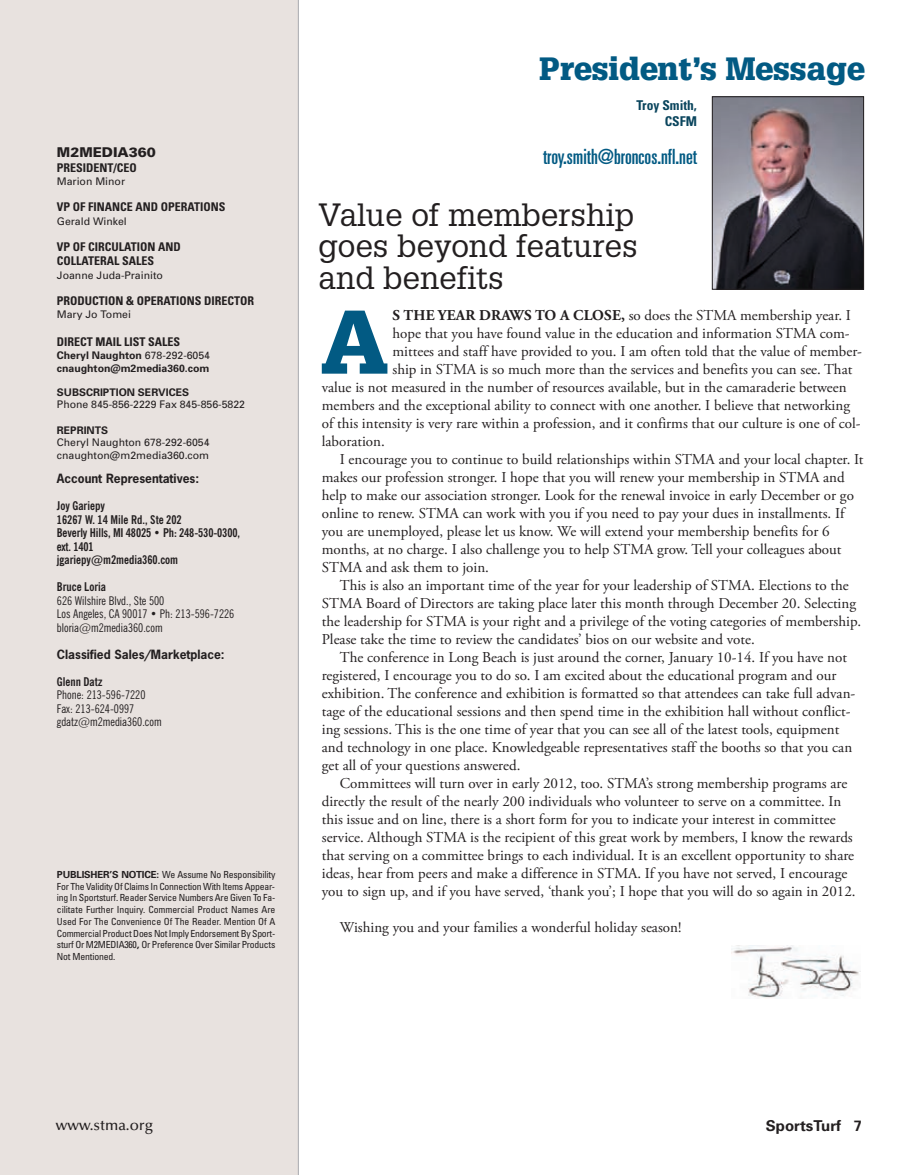
<style>
.page{position:relative;width:918px;height:1175px;background:#fff}
.page>*{position:absolute;margin:0;border:0;box-sizing:border-box;transform-origin:0 0}
.t1{font:900 88.05px "Glypha";color:#025a83}
.t2{font:31.5px/31.5px "Glypha";color:#231f20}
.t3{font:900 31.5px "Glypha";color:#025a83}
.t4{font:ultra-condensed 21px "Univers";color:#025a83}
.t5{font:15px "Adobe Garamond Pro";color:#231f20}
.t6{font:500 15px "Optima";color:#231f20}
.t7{font:700 15px "Univers";color:#231f20}
.t8{font:700 condensed 13.5px/16.5px "Univers";color:#0a455d;text-align:right}
.t9{font:900 13.5px "Univers";color:#231f20}
.t10{font:condensed 12px/13.5px "News Gothic BT";color:#231f20}
.t11{font:700 condensed 12px/14.4px "Univers";color:#231f20}
.t12{font:700 condensed 12px/13.5px "News Gothic BT";color:#231f20}
.t13{font:700 12px "News Gothic";color:#231f20}
.t14{font:10.5px/12.6px "Univers";color:#231f20}
.t15{font:700 10.5px/12.6px "Univers";color:#231f20}
.t16{font:condensed 9.75px/11.7px "Univers";letter-spacing:-.02em;color:#231f20;text-align:justify}
.s1{font-weight:400}
.s2{font-weight:700}
.s3{font-weight:700;font-stretch:normal}
</style>
<div class="page">
<div style="left:0;top:0;width:299px;height:1174px;background:#e8e2df"></div>
<img style="left:714px;top:98px;width:148px;height:190px">
<div style="left:712px;top:96px;width:152px;height:194px;border:1px solid #231f20"></div>
<img style="left:732px;top:945px;width:129px;height:53px">
<p class="t9" style="left:57px;top:147px;width:100px">M2MEDIA360</p>
<p class="t11" style="left:57px;top:161px;width:81px">PRESIDENT/CEO</p>
<p class="t14" style="left:57px;top:176px;width:70px">Marion Minor</p>
<p class="t11" style="left:57px;top:201px;width:170px">VP OF FINANCE AND OPERATIONS</p>
<p class="t14" style="left:57px;top:215px;width:71px">Gerald Winkel</p>
<p class="t11" style="left:57px;top:241px;width:125px">VP OF CIRCULATION AND<br>COLLATERAL SALES</p>
<p class="t14" style="left:57px;top:269px;width:107px">Joanne Juda-Prainito</p>
<p class="t11" style="left:57px;top:295px;width:199px">PRODUCTION &amp; OPERATIONS DIRECTOR</p>
<p class="t14" style="left:57px;top:309px;width:76px">Mary Jo Tomei</p>
<p class="t11" style="left:57px;top:336px;width:125px">DIRECT MAIL LIST SALES</p>
<p class="t15" style="left:57px;top:350px;width:155px">Cheryl Naughton <span class="s1">678-292-6054 </span>cnaughton@m2media360.com</p>
<p class="t14" style="left:57px;top:386px;width:190px"><span class="s2">SUBSCRIPTION SERVICES<br></span>Phone 845-856-2229 Fax 845-856-5822</p>
<p class="t14" style="left:57px;top:424px;width:154px"><span class="s2">REPRINTS<br></span>Cheryl Naughton 678-292-6054 cnaughton@m2media360.com</p>
<p class="t13" style="left:57px;top:474px;width:144px">Account Representatives:</p>
<p class="t12" style="left:57px;top:500px;width:185px">Joy Gariepy<br>16267 W. 14 Mile Rd., Ste 202<br>Beverly Hills, MI 48025 • Ph: 248-530-0300, ext. 1401<br>jgariepy@m2media360.com</p>
<p class="t10" style="left:57px;top:581px;width:179px"><span class="s2">Bruce Loria<br></span>626 Wilshire Blvd., Ste 500<br>Los Angeles, CA 90017 • Ph: 213-596-7226 bloria@m2media360.com</p>
<p class="t13" style="left:57px;top:649px;width:169px">Classified Sales/Marketplace:</p>
<p class="t10" style="left:57px;top:676px;width:106px"><span class="s2">Glenn Datz<br></span>Phone: 213-596-7220<br>Fax: 213-624-0997 gdatz@m2media360.com</p>
<p class="t16" style="left:57px;top:869px;width:220px"><span class="s3">PUBLISHER’S NOTICE:</span> We Assume No Responsibility For The Validity Of Claims In Connection With Items Appear&shy;ing In Sportsturf. Reader Service Numbers Are Given To Fa&shy;cilitate Further Inquiry. Commercial Product Names Are Used For The Convenience Of The Reader. Mention Of A Commercial Product Does Not Imply Endorsement By Sport&shy;sturf Or M2MEDIA360<span class="s3">,</span> Or Preference Over Similar Products Not Mentioned.</p>
<p class="t3" style="left:539px;top:57px;width:327px">President’s Message</p>
<p class="t8" style="left:636px;top:98px;width:62px">Troy Smith,<br>CSFM</p>
<p class="t4" style="left:543px;top:149px;width:155px">troy.smith@broncos.nfl.net</p>
<p class="t2" style="left:319px;top:201px;width:321px">Value of membership goes beyond features and benefits</p>
<p class="t1" style="left:320px;top:308px;width:70px">A</p>
<p class="t5" style="left:393px;top:309px;width:460px"><span class="s2">S THE YEAR DRAWS TO A CLOSE,</span> so does the STMA membership year. I</p>
<p class="t5" style="left:393px;top:327px;width:459px">hope that you have found value in the education and information STMA com-</p>
<p class="t5" style="left:393px;top:345px;width:471px">mittees and staff have provided to you. I am often told that the value of member-</p>
<p class="t5" style="left:393px;top:363px;width:461px">ship in STMA is so much more than the services and benefits you can see. That</p>
<p class="t5" style="left:322px;top:381px;width:526px">value is not measured in the number of resources available, but in the camaraderie between</p>
<p class="t5" style="left:322px;top:399px;width:530px">members and the exceptional ability to connect with one another. I believe that networking</p>
<p class="t5" style="left:322px;top:417px;width:540px">of this intensity is very rare within a profession, and it confirms that our culture is one of col-</p>
<p class="t5" style="left:322px;top:435px;width:64px">laboration.</p>
<p class="t5" style="left:340px;top:453px;width:525px">I encourage you to continue to build relationships within STMA and your local chapter. It</p>
<p class="t5" style="left:322px;top:471px;width:524px">makes our profession stronger. I hope that you will renew your membership in STMA and</p>
<p class="t5" style="left:322px;top:489px;width:534px">help to make our association stronger. Look for the renewal invoice in early December or go</p>
<p class="t5" style="left:322px;top:507px;width:524px">online to renew. STMA can work with you if you need to pay your dues in installments. If</p>
<p class="t5" style="left:322px;top:525px;width:509px">you are unemployed, please let us know. We will extend your membership benefits for 6</p>
<p class="t5" style="left:322px;top:543px;width:521px">months, at no charge. I also challenge you to help STMA grow. Tell your colleagues about</p>
<p class="t5" style="left:322px;top:561px;width:169px">STMA and ask them to join.</p>
<p class="t5" style="left:340px;top:579px;width:511px">This is also an important time of the year for your leadership of STMA. Elections to the</p>
<p class="t5" style="left:322px;top:597px;width:536px">STMA Board of Directors are taking place later this month through December 20. Selecting</p>
<p class="t5" style="left:322px;top:615px;width:541px">the leadership for STMA is your right and a privilege of the voting categories of membership.</p>
<p class="t5" style="left:322px;top:633px;width:434px">Please take the time to review the candidates’ bios on our website and vote.</p>
<p class="t5" style="left:340px;top:651px;width:509px">The conference in Long Beach is just around the corner, January 10-14. If you have not</p>
<p class="t5" style="left:322px;top:669px;width:516px">registered, I encourage you to do so. I am excited about the educational program and our</p>
<p class="t5" style="left:322px;top:687px;width:535px">exhibition. The conference and exhibition is formatted so that attendees can take full advan-</p>
<p class="t5" style="left:322px;top:705px;width:530px">tage of the educational sessions and then spend time in the exhibition hall without conflict-</p>
<p class="t5" style="left:322px;top:723px;width:519px">ing sessions. This is the one time of year that you can see all of the latest tools, equipment</p>
<p class="t5" style="left:322px;top:741px;width:532px">and technology in one place. Knowledgeable representatives staff the booths so that you can</p>
<p class="t5" style="left:322px;top:759px;width:200px">get all of your questions answered.</p>
<p class="t5" style="left:340px;top:777px;width:509px">Committees will turn over in early 2012, too. STMA’s strong membership programs are</p>
<p class="t5" style="left:322px;top:795px;width:521px">directly the result of the nearly 200 individuals who volunteer to serve on a committee. In</p>
<p class="t5" style="left:322px;top:813px;width:515px">this issue and on line, there is a short form for you to indicate your interest in committee</p>
<p class="t5" style="left:322px;top:831px;width:532px">service. Although STMA is the recipient of this great work by members, I know the rewards</p>
<p class="t5" style="left:322px;top:849px;width:534px">that serving on a committee brings to each individual. It is an excellent opportunity to share</p>
<p class="t5" style="left:322px;top:867px;width:527px">ideas, hear from peers and make a difference in STMA. If you have not served, I encourage</p>
<p class="t5" style="left:322px;top:885px;width:535px">you to sign up, and if you have served, ‘thank you’; I hope that you will do so again in 2012.</p>
<p class="t5" style="left:340px;top:921px;width:343px">Wishing you and your families a wonderful holiday season!</p>
<p class="t6" style="left:56px;top:1118px;width:99px">www.stma.org</p>
<p class="t7" style="left:766px;top:1119px;width:98px">SportsTurf 7</p>
</div>
